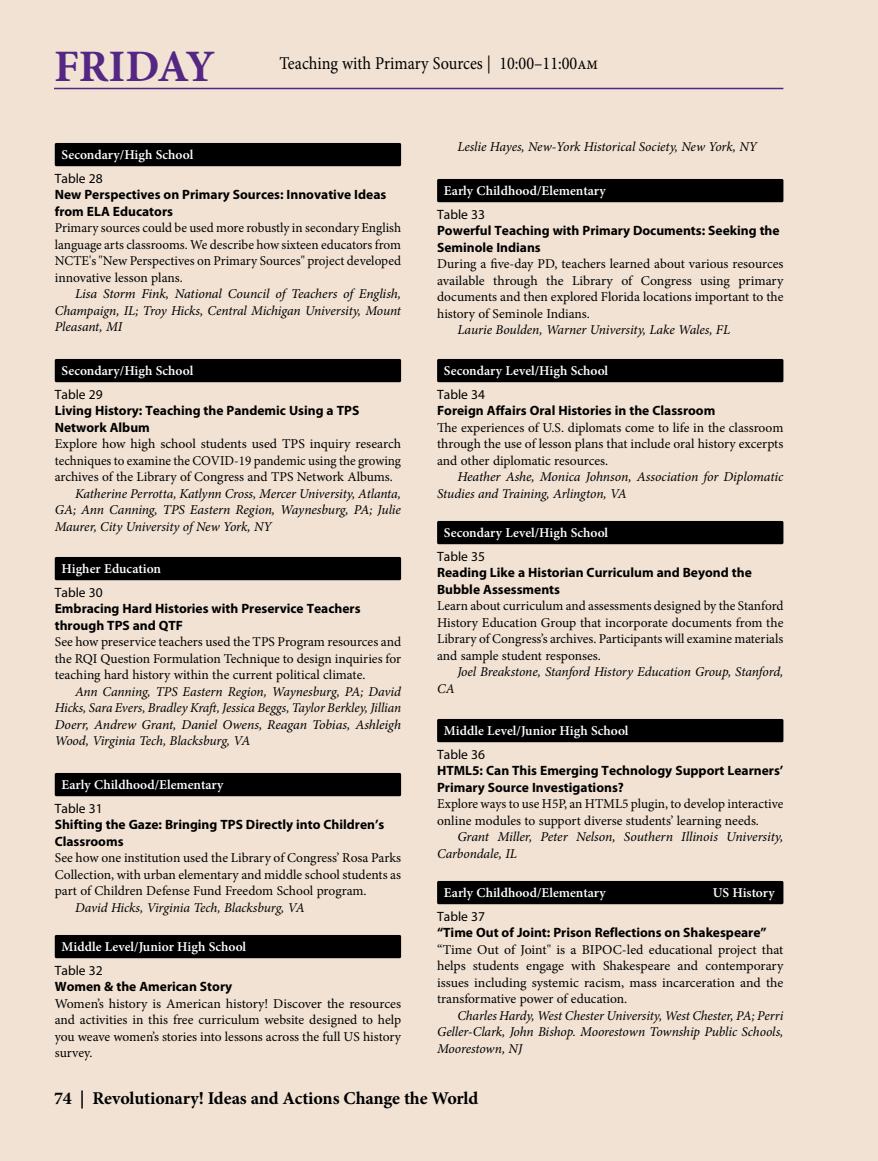
<style>
.page{position:relative;width:878px;height:1161px;background:#f1e2d3}
.page>*{position:absolute;margin:0;border:0;box-sizing:border-box;transform-origin:0 0}
.t1{font:700 45px "Minion Pro";color:#542785}
.t2{font:700 18px "Minion Pro";letter-spacing:-.01em;color:#000}
.t3{font:18px "Minion Pro";color:#000;scale:.9 1}
.t4{font:13.5px/16.5px "Minion Pro";color:#000;text-align:justify}
.t5{font:italic 13.5px/16.5px "Minion Pro";letter-spacing:-.01em;color:#000;text-align:justify}
.t6{font:700 13.5px/16.5px "Myriad Pro";color:#000}
.t7{font:600 13.5px "Minion Pro";color:#fff}
.t8{font:13.5px "Myriad Pro";color:#000}
</style>
<div class="page">
<hr style="left:54px;top:88px;width:729px;height:1px;background:#542785">
<div style="left:55px;top:143px;width:346px;height:23px;background:#000;border-radius:2px"></div>
<div style="left:55px;top:359px;width:346px;height:23px;background:#000;border-radius:2px"></div>
<div style="left:55px;top:557px;width:346px;height:23px;background:#000;border-radius:2px"></div>
<div style="left:55px;top:773px;width:346px;height:23px;background:#000;border-radius:2px"></div>
<div style="left:55px;top:935px;width:346px;height:23px;background:#000;border-radius:2px"></div>
<div style="left:437px;top:179px;width:346px;height:23px;background:#000;border-radius:2px"></div>
<div style="left:437px;top:359px;width:346px;height:23px;background:#000;border-radius:2px"></div>
<div style="left:437px;top:521px;width:346px;height:23px;background:#000;border-radius:2px"></div>
<div style="left:437px;top:719px;width:346px;height:23px;background:#000;border-radius:2px"></div>
<div style="left:437px;top:881px;width:346px;height:23px;background:#000;border-radius:2px"></div>
<h1 class="t1" style="left:54px;top:35px;width:162px">FRIDAY</h1>
<h2 class="t3" style="left:279px;top:51px;width:355px">Teaching with Primary Sources | 10:00–11:00am</h2>
<p class="t7" style="left:62px;top:146px;width:133px">Secondary/High School</p>
<p class="t8" style="left:55px;top:171px;width:49px">Table 28</p>
<p class="t6" style="left:55px;top:187px;width:333px">New Perspectives on Primary Sources: Innovative Ideas from ELA Educators</p>
<p class="t4" style="left:55px;top:220px;width:348px">Primary sources could be used more robustly in secondary English language arts classrooms. We describe how sixteen educators from NCTE's "New Perspectives on Primary Sources" project developed innovative lesson plans.</p>
<p class="t5" style="left:55px;top:286px;width:348px;text-indent:20px">Lisa Storm Fink, National Council of Teachers of English, Champaign, IL; Troy Hicks, Central Michigan University, Mount Pleasant, MI</p>
<p class="t7" style="left:62px;top:362px;width:133px">Secondary/High School</p>
<p class="t8" style="left:55px;top:387px;width:49px">Table 29</p>
<p class="t6" style="left:55px;top:403px;width:306px">Living History: Teaching the Pandemic Using a TPS<br>Network Album</p>
<p class="t4" style="left:55px;top:436px;width:348px">Explore how high school students used TPS inquiry research techniques to examine the COVID-19 pandemic using the growing archives of the Library of Congress and TPS Network Albums.</p>
<p class="t5" style="left:55px;top:485px;width:348px;text-indent:20px">Katherine Perrotta, Katlynn Cross, Mercer University, Atlanta, GA; Ann Canning, TPS Eastern Region, Waynesburg, PA; Julie Maurer, City University of New York, NY</p>
<p class="t7" style="left:62px;top:560px;width:101px">Higher Education</p>
<p class="t8" style="left:55px;top:585px;width:49px">Table 30</p>
<p class="t6" style="left:55px;top:601px;width:307px">Embracing Hard Histories with Preservice Teachers through TPS and QTF</p>
<p class="t4" style="left:55px;top:634px;width:348px">See how preservice teachers used the TPS Program resources and the RQI Question Formulation Technique to design inquiries for teaching hard history within the current political climate.</p>
<p class="t5" style="left:55px;top:683px;width:348px;text-indent:20px">Ann Canning, TPS Eastern Region, Waynesburg, PA; David Hicks, Sara Evers, Bradley Kraft, Jessica Beggs, Taylor Berkley, Jillian Doerr, Andrew Grant, Daniel Owens, Reagan Tobias, Ashleigh Wood, Virginia Tech, Blacksburg, VA</p>
<p class="t7" style="left:62px;top:776px;width:163px">Early Childhood/Elementary</p>
<p class="t8" style="left:55px;top:801px;width:49px">Table 31</p>
<p class="t6" style="left:55px;top:817px;width:331px">Shifting the Gaze: Bringing TPS Directly into Children’s<br>Classrooms</p>
<p class="t4" style="left:55px;top:850px;width:348px">See how one institution used the Library of Congress’ Rosa Parks Collection, with urban elementary and middle school students as part of Children Defense Fund Freedom School program.</p>
<p class="t5" style="left:75px;top:899px;width:231px">David Hicks, Virginia Tech, Blacksburg, VA</p>
<p class="t7" style="left:62px;top:938px;width:186px">Middle Level/Junior High School</p>
<p class="t8" style="left:55px;top:963px;width:49px">Table 32</p>
<p class="t6" style="left:55px;top:979px;width:179px">Women &amp; the American Story</p>
<p class="t4" style="left:55px;top:995px;width:348px">Women’s history is American history! Discover the resources and activities in this free curriculum website designed to help you weave women’s stories into lessons across the full US history survey.</p>
<p class="t5" style="left:457px;top:139px;width:301px">Leslie Hayes, New-York Historical Society, New York, NY</p>
<p class="t7" style="left:444px;top:182px;width:163px">Early Childhood/Elementary</p>
<p class="t8" style="left:437px;top:207px;width:49px">Table 33</p>
<p class="t6" style="left:437px;top:223px;width:344px">Powerful Teaching with Primary Documents: Seeking the<br>Seminole Indians</p>
<p class="t4" style="left:437px;top:256px;width:348px">During a five-day PD, teachers learned about various resources available through the Library of Congress using primary documents and then explored Florida locations important to the history of Seminole Indians.</p>
<p class="t5" style="left:457px;top:322px;width:274px">Laurie Boulden, Warner University, Lake Wales, FL</p>
<p class="t7" style="left:444px;top:362px;width:166px">Secondary Level/High School</p>
<p class="t8" style="left:437px;top:387px;width:49px">Table 34</p>
<p class="t6" style="left:437px;top:403px;width:280px">Foreign Affairs Oral Histories in the Classroom</p>
<p class="t4" style="left:437px;top:419px;width:348px">The experiences of U.S. diplomats come to life in the classroom through the use of lesson plans that include oral history excerpts and other diplomatic resources.</p>
<p class="t5" style="left:437px;top:469px;width:348px;text-indent:20px">Heather Ashe, Monica Johnson, Association for Diplomatic<br>Studies and Training, Arlington, VA</p>
<p class="t7" style="left:444px;top:524px;width:166px">Secondary Level/High School</p>
<p class="t8" style="left:437px;top:549px;width:49px">Table 35</p>
<p class="t6" style="left:437px;top:565px;width:316px">Reading Like a Historian Curriculum and Beyond the<br>Bubble Assessments</p>
<p class="t4" style="left:437px;top:598px;width:348px">Learn about curriculum and assessments designed by the Stanford History Education Group that incorporate documents from the Library of Congress’s archives. Participants will examine materials and sample student responses.</p>
<p class="t5" style="left:457px;top:664px;width:327px">Joel Breakstone, Stanford History Education Group, Stanford,</p>
<p class="t5" style="left:437px;top:680px;width:19px">CA</p>
<p class="t7" style="left:444px;top:722px;width:186px">Middle Level/Junior High School</p>
<p class="t8" style="left:437px;top:747px;width:49px">Table 36</p>
<p class="t6" style="left:437px;top:763px;width:348px">HTML5: Can This Emerging Technology Support Learners’<br>Primary Source Investigations?</p>
<p class="t4" style="left:437px;top:796px;width:348px">Explore ways to use H5P, an HTML5 plugin, to develop interactive online modules to support diverse students’ learning needs.</p>
<p class="t5" style="left:437px;top:829px;width:348px;text-indent:20px">Grant Miller, Peter Nelson, Southern Illinois University,<br>Carbondale, IL</p>
<p class="t7" style="left:444px;top:884px;width:163px">Early Childhood/Elementary</p>
<p class="t7" style="left:712px;top:884px;width:64px">US History</p>
<p class="t8" style="left:437px;top:909px;width:49px">Table 37</p>
<p class="t6" style="left:437px;top:925px;width:331px">“Time Out of Joint: Prison Reflections on Shakespeare”</p>
<p class="t4" style="left:437px;top:941px;width:348px">“Time Out of Joint" is a BIPOC-led educational project that helps students engage with Shakespeare and contemporary issues including systemic racism, mass incarceration and the transformative power of education.</p>
<p class="t5" style="left:437px;top:1007px;width:348px;text-indent:20px">Charles Hardy, West Chester University, West Chester, PA; Perri Geller-Clark, John Bishop. Moorestown Township Public Schools, Moorestown, NJ</p>
<h2 class="t2" style="left:54px;top:1086px;width:426px">74 | Revolutionary! Ideas and Actions Change the World</h2>
</div>
